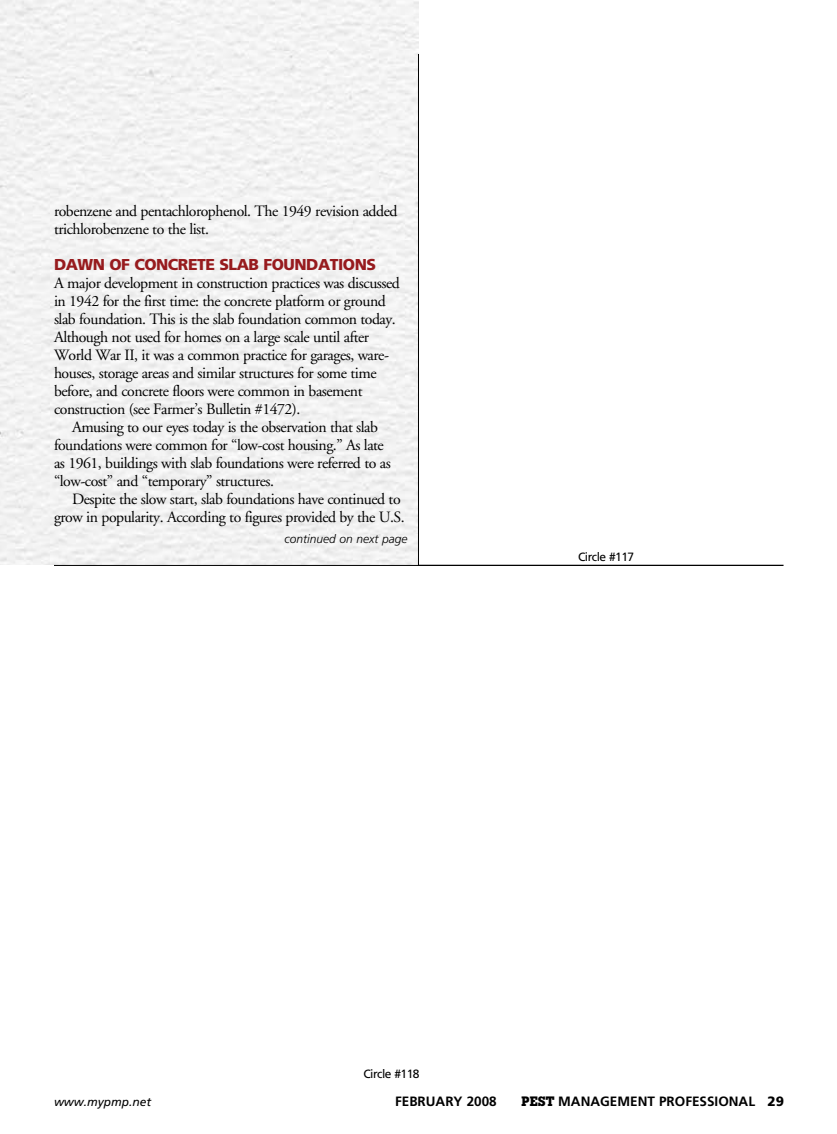
<style>
.page{position:relative;width:837px;height:1134px;background:#fff}
.page>*{position:absolute;margin:0;border:0;box-sizing:border-box;transform-origin:0 0}
.t1{font:15.75px/18px "Adobe Garamond";letter-spacing:-.03em;color:#000}
.t2{font:900 15.75px "Frutiger";letter-spacing:-.03em;color:#971b1e}
.t3{font:700 13.5px "Frutiger";color:#000}
.t4{font:12px "Frutiger";letter-spacing:-.04em;color:#000}
.t5{font:italic 300 12px "Frutiger";color:#000}
.t6{font:italic 12px "Frutiger";color:#000}
.s1{font-family:"Boton"}
.s2{font-weight:900}
</style>
<div class="page">
<hr style="left:54px;top:565px;width:729px;height:1px;background:#000">
<hr style="left:418px;top:54px;width:1px;height:511px;background:#000">
<hr style="left:418px;top:565px;width:366px;height:1px;background:#000">
<p class="t1" style="left:54px;top:202px;width:345px">robenzene and pentachlorophenol. The 1949 revision added trichlorobenzene to the list.</p>
<p class="t2" style="left:54px;top:255px;width:322px">DAWN OF CONCRETE SLAB FOUNDATIONS</p>
<p class="t1" style="left:54px;top:274px;width:347px">A major development in construction practices was discussed in 1942 for the first time: the concrete platform or ground slab foundation. This is the slab foundation common today.<br>Although not used for homes on a large scale until after World War II, it was a common practice for garages, ware&shy;houses, storage areas and similar structures for some time before, and concrete floors were common in basement construction (see Farmer’s Bulletin #1472).</p>
<p class="t1" style="left:54px;top:418px;width:338px;text-indent:18px">Amusing to our eyes today is the observation that slab foundations were common for “low-cost housing.” As late as 1961, buildings with slab foundations were referred to as “low-cost” and “temporary” structures.</p>
<p class="t1" style="left:54px;top:490px;width:352px;text-align:right">Despite the slow start, slab foundations have continued to grow in popularity. According to figures provided by the U.S.</p>
<p class="t5" style="left:285px;top:532px;width:125px">continued on next page</p>
<p class="t4" style="left:578px;top:550px;width:58px">Circle #117</p>
<p class="t4" style="left:363px;top:1067px;width:58px">Circle #118</p>
<p class="t6" style="left:54px;top:1095px;width:99px">www.mypmp.net</p>
<p class="t3" style="left:395px;top:1094px;width:103px">FEBRUARY 2008</p>
<p class="t3" style="left:522px;top:1094px;width:264px"><span class="s1">PEST</span> MANAGEMENT PROFESSIONAL <span class="s2">29</span></p>
</div>
